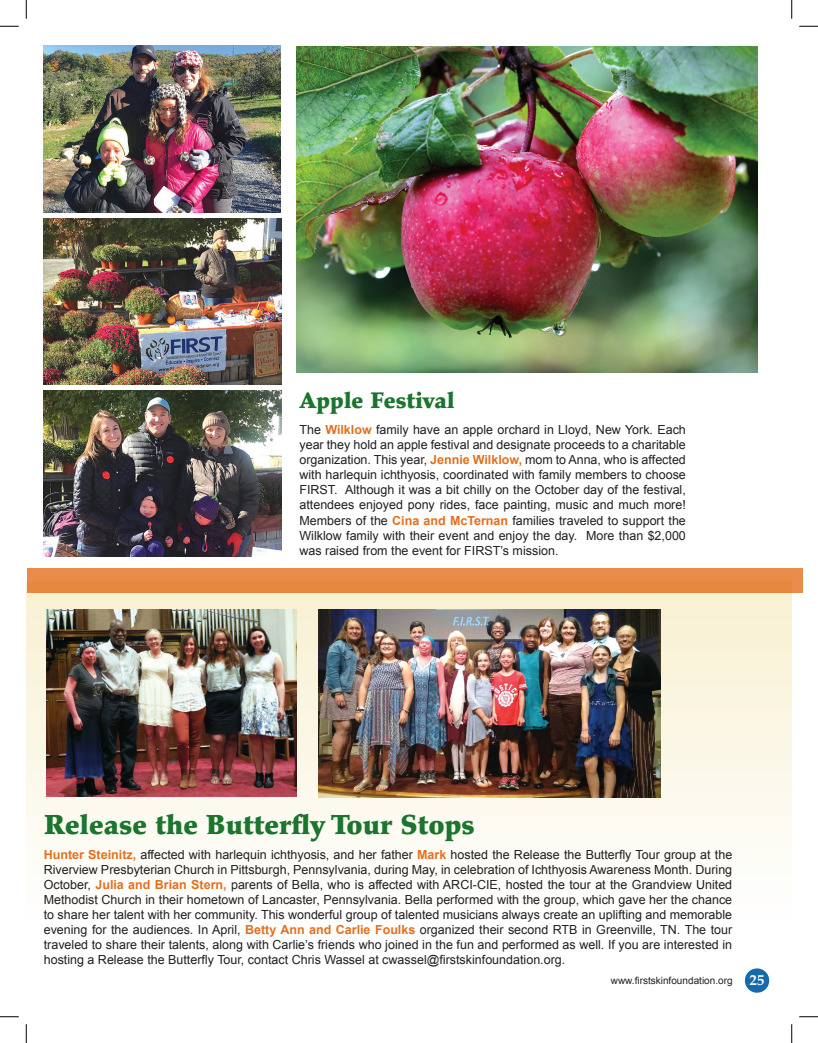
<style>
.page{position:relative;width:818px;height:1043px;background:#fff}
.page>*{position:absolute;margin:0;border:0;box-sizing:border-box;transform-origin:0 0}
.t1{font:900 27.5px "Palatino";color:#1c752e}
.t2{font:900 22.5px "Palatino";color:#1c752e}
.t3{font:12.5px/15px "Arial";color:#231f20;text-align:justify}
.t4{font:10px "Arial";color:#231f20}
.s1{font-weight:700;color:#e4701e}
.s2{font-family:"Palatino";font-weight:700;font-size:15px;color:#fff}
</style>
<div class="page">
<svg style="left:26px;top:581px;width:765px;height:268px"></svg>
<div style="left:27px;top:569px;width:775px;height:24px;background:#e98b49"></div>
<img style="left:47px;top:609px;width:249px;height:188px">
<img style="left:319px;top:609px;width:341px;height:188px">
<div style="left:744px;top:968px;width:25px;height:24px;background:#146aab;border-radius:50%"></div>
<img style="left:44px;top:46px;width:236px;height:166px">
<img style="left:44px;top:219px;width:238px;height:165px">
<img style="left:44px;top:390px;width:238px;height:166px">
<img style="left:296px;top:46px;width:461px;height:326px">
<svg style="left:0;top:25px;width:19px;height:2px"></svg>
<svg style="left:799px;top:25px;width:19px;height:2px"></svg>
<svg style="left:0;top:1016px;width:19px;height:1px"></svg>
<svg style="left:799px;top:1016px;width:19px;height:1px"></svg>
<svg style="left:25px;top:0;width:2px;height:19px"></svg>
<svg style="left:25px;top:1024px;width:2px;height:18px"></svg>
<svg style="left:791px;top:0;width:1px;height:19px"></svg>
<svg style="left:791px;top:1024px;width:1px;height:18px"></svg>
<h2 class="t2" style="left:299px;top:387px;width:157px">Apple Festival</h2>
<p class="t3" style="left:299px;top:422px;width:388px">The <span class="s1">Wilklow</span> family have an apple orchard in Lloyd, New York. Each year they hold an apple festival and designate proceeds to a charitable organization. This year, <span class="s1">Jennie Wilklow,</span> mom to Anna, who is affected with harlequin ichthyosis, coordinated with family members to choose FIRST. Although it was a bit chilly on the October day of the festival, attendees enjoyed pony rides, face painting, music and much more!<br>Members of the <span class="s1">Cina and McTernan</span> families traveled to support the Wilklow family with their event and enjoy the day. More than $2,000 was raised from the event for FIRST’s mission.</p>
<h1 class="t1" style="left:44px;top:807px;width:432px">Release the Butterfly Tour Stops</h1>
<p class="t3" style="left:44px;top:847px;width:690px"><span class="s1">Hunter Steinitz,</span> affected with harlequin ichthyosis, and her father <span class="s1">Mark</span> hosted the Release the Butterfly Tour group at the Riverview Presbyterian Church in Pittsburgh, Pennsylvania, during May, in celebration of Ichthyosis Awareness Month. During October, <span class="s1">Julia and Brian Stern,</span> parents of Bella, who is affected with ARCI-CIE, hosted the tour at the Grandview United Methodist Church in their hometown of Lancaster, Pennsylvania. Bella performed with the group, which gave her the chance to share her talent with her community. This wonderful group of talented musicians always create an uplifting and memorable evening for the audiences. In April, <span class="s1">Betty Ann and Carlie Foulks</span> organized their second RTB in Greenville, TN. The tour traveled to share their talents, along with Carlie’s friends who joined in the fun and performed as well. If you are interested in hosting a Release the Butterfly Tour, contact Chris Wassel at cwassel@firstskinfoundation.org.</p>
<p class="t4" style="left:610px;top:974px;width:155px">www.firstskinfoundation.org <span class="s2">25</span></p>
</div>
